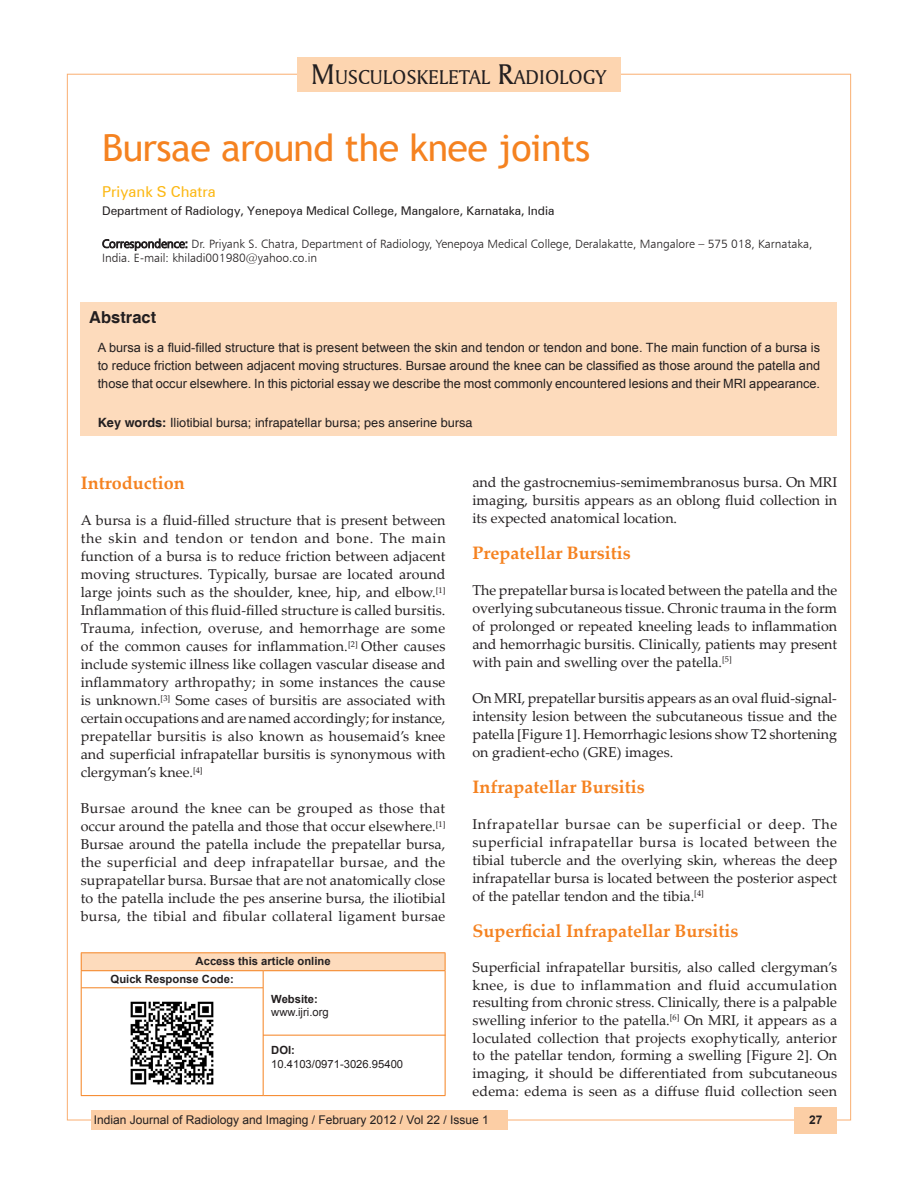
<style>
.page{position:relative;width:918px;height:1188px;background:#fff}
.page>*{position:absolute;margin:0;border:0;box-sizing:border-box;transform-origin:0 0}
.AT{font:37.5px "Trebuchet MS";letter-spacing:-.015em;color:#f58220}
.AH{font:21px "Amerigo BT Roman A";color:#231f20}
.t1{font:700 18px "Palatino Linotype";color:#f58220}
.ABSH{font:700 16.5px "Helvetica";color:#231f20}
.AU{font:15px "Zurich BT";color:#fcb814}
.TX{font:14.25px/18px "Palatino Linotype";color:#231f20;text-align:justify}
.ABS{font:12.75px/18px "Arial";color:#231f20;text-align:justify}
.KWD{font:12.75px "Helvetica";color:#231f20}
.ADD{font:12px/14.4px "Humanist 777 BT Light B";color:#231f20}
.AFF{font:12px "Zurich BT";color:#231f20}
.t2{font:12px "Arial";color:#231f20}
.t3{font:700 12px "Arial";color:#231f20}
.t4{font:11.25px/13.5px "Arial";color:#231f20}
.t5{font:700 11.25px "Arial";color:#231f20}
.s1{font-size:30px}
.s2{font-weight:700}
</style>
<div class="page">
<div style="left:794px;top:1108px;width:43px;height:26px;background:#fccea5"></div>
<div style="left:91px;top:1110px;width:417px;height:20px;background:#fccea5"></div>
<svg style="left:102px;top:238px;width:85px;height:13px"></svg>
<div style="left:81px;top:303px;width:756px;height:133px;background:#fddbbc"></div>
<div style="left:297px;top:57px;width:324px;height:35px;background:#fdd5b0"></div>
<div style="left:81px;top:953px;width:364px;height:18px;background:#fddbbc"></div>
<hr style="left:81px;top:952px;width:182px;height:1px;background:#f58220">
<svg style="left:81px;top:953px;width:1px;height:17px"></svg>
<hr style="left:263px;top:952px;width:182px;height:1px;background:#f58220">
<svg style="left:445px;top:953px;width:1px;height:17px"></svg>
<hr style="left:81px;top:970px;width:182px;height:1px;background:#f58220">
<hr style="left:81px;top:971px;width:1px;height:124px;background:#f58220">
<hr style="left:263px;top:970px;width:182px;height:1px;background:#f58220">
<hr style="left:263px;top:971px;width:1px;height:124px;background:#f58220">
<hr style="left:445px;top:971px;width:1px;height:124px;background:#f58220">
<hr style="left:81px;top:1095px;width:182px;height:1px;background:#f58220">
<hr style="left:263px;top:1095px;width:182px;height:1px;background:#f58220">
<hr style="left:81px;top:987px;width:182px;height:1px;background:#f58220">
<img style="left:130px;top:1001px;width:84px;height:84px">
<hr style="left:263px;top:1035px;width:183px;height:1px;background:#f58220">
<p class="AH" style="left:311px;top:65px;width:297px"><span class="s1">M</span>USCULOSKELETAL <span class="s1">R</span>ADIOLOGY</p>
<p class="AT" style="left:102px;top:125px;width:490px">Bursae around the knee joints</p>
<p class="AU" style="left:102px;top:182px;width:115px">Priyank S Chatra</p>
<p class="AFF" style="left:102px;top:204px;width:454px">Department of Radiology, Yenepoya Medical College, Mangalore, Karnataka, India</p>
<p class="ADD" style="left:102px;top:236px;width:712px">Correspondence: Dr. Priyank S. Chatra, Department of Radiology, Yenepoya Medical College, Deralakatte, Mangalore – 575 018, Karnataka,<br>India. E-mail: khiladi001980@yahoo.co.in</p>
<p class="ABSH" style="left:89px;top:307px;width:68px">Abstract</p>
<p class="ABS" style="left:98px;top:338px;width:724px">A bursa is a fluid-filled structure that is present between the skin and tendon or tendon and bone. The main function of a bursa is to reduce friction between adjacent moving structures. Bursae around the knee can be classified as those around the patella and those that occur elsewhere. In this pictorial essay we describe the most commonly encountered lesions and their MRI appearance.</p>
<p class="KWD" style="left:98px;top:415px;width:376px"><span class="s2">Key words:</span> Iliotibial bursa; infrapatellar bursa; pes anserine bursa</p>
<h1 class="t1" style="left:81px;top:470px;width:105px">Introduction</h1>
<p class="TX" style="left:81px;top:511px;width:366px">A bursa is a fluid-filled structure that is present between the skin and tendon or tendon and bone. The main function of a bursa is to reduce friction between adjacent moving structures. Typically, bursae are located around large joints such as the shoulder, knee, hip, and elbow.<sup>[1] </sup>Inflammation of this fluid-filled structure is called bursitis.<br>Trauma, infection, overuse, and hemorrhage are some of the common causes for inflammation.<sup>[2]</sup> Other causes include systemic illness like collagen vascular disease and inflammatory arthropathy; in some instances the cause is unknown.<sup>[3]</sup> Some cases of bursitis are associated with certain occupations and are named accordingly; for instance, prepatellar bursitis is also known as housemaid’s knee and superficial infrapatellar bursitis is synonymous with clergyman’s knee.<sup>[4]</sup></p>
<p class="TX" style="left:81px;top:799px;width:366px">Bursae around the knee can be grouped as those that occur around the patella and those that occur elsewhere.<sup>[1] </sup>Bursae around the patella include the prepatellar bursa, the superficial and deep infrapatellar bursae, and the suprapatellar bursa. Bursae that are not anatomically close to the patella include the pes anserine bursa, the iliotibial bursa, the tibial and fibular collateral ligament bursae</p>
<p class="t5" style="left:196px;top:954px;width:137px">Access this article online</p>
<p class="t5" style="left:111px;top:972px;width:125px">Quick Response Code:</p>
<p class="t4" style="left:271px;top:992px;width:59px"><span class="s2">Website: </span>www.ijri.org</p>
<p class="t4" style="left:271px;top:1044px;width:133px"><span class="s2">DOI:<br></span>10.4103/0971-3026.95400</p>
<p class="TX" style="left:472px;top:472px;width:366px">and the gastrocnemius-semimembranosus bursa. On MRI imaging, bursitis appears as an oblong fluid collection in its expected anatomical location.</p>
<h1 class="t1" style="left:472px;top:540px;width:160px">Prepatellar Bursitis</h1>
<p class="TX" style="left:472px;top:580px;width:366px">The prepatellar bursa is located between the patella and the overlying subcutaneous tissue. Chronic trauma in the form of prolonged or repeated kneeling leads to inflammation and hemorrhagic bursitis. Clinically, patients may present with pain and swelling over the patella.<sup>[5]</sup></p>
<p class="TX" style="left:472px;top:688px;width:366px">On MRI, prepatellar bursitis appears as an oval fluid-signal&shy;intensity lesion between the subcutaneous tissue and the patella [Figure 1]. Hemorrhagic lesions show T2 shortening on gradient-echo (GRE) images.</p>
<h1 class="t1" style="left:472px;top:774px;width:174px">Infrapatellar Bursitis</h1>
<p class="TX" style="left:472px;top:814px;width:366px">Infrapatellar bursae can be superficial or deep. The superficial infrapatellar bursa is located between the tibial tubercle and the overlying skin, whereas the deep infrapatellar bursa is located between the posterior aspect of the patellar tendon and the tibia.<sup>[4]</sup></p>
<h1 class="t1" style="left:472px;top:918px;width:267px">Superficial Infrapatellar Bursitis</h1>
<p class="TX" style="left:472px;top:958px;width:366px;line-height:17.5px">Superficial infrapatellar bursitis, also called clergyman’s knee, is due to inflammation and fluid accumulation resulting from chronic stress. Clinically, there is a palpable swelling inferior to the patella.<sup>[6]</sup> On MRI, it appears as a loculated collection that projects exophytically, anterior to the patellar tendon, forming a swelling [Figure 2]. On imaging, it should be differentiated from subcutaneous edema: edema is seen as a diffuse fluid collection seen</p>
<p class="t2" style="left:94px;top:1112px;width:396px">Indian Journal of Radiology and Imaging / February 2012 / Vol 22 / Issue 1</p>
<p class="t3" style="left:809px;top:1112px;width:15px">27</p>
</div>
